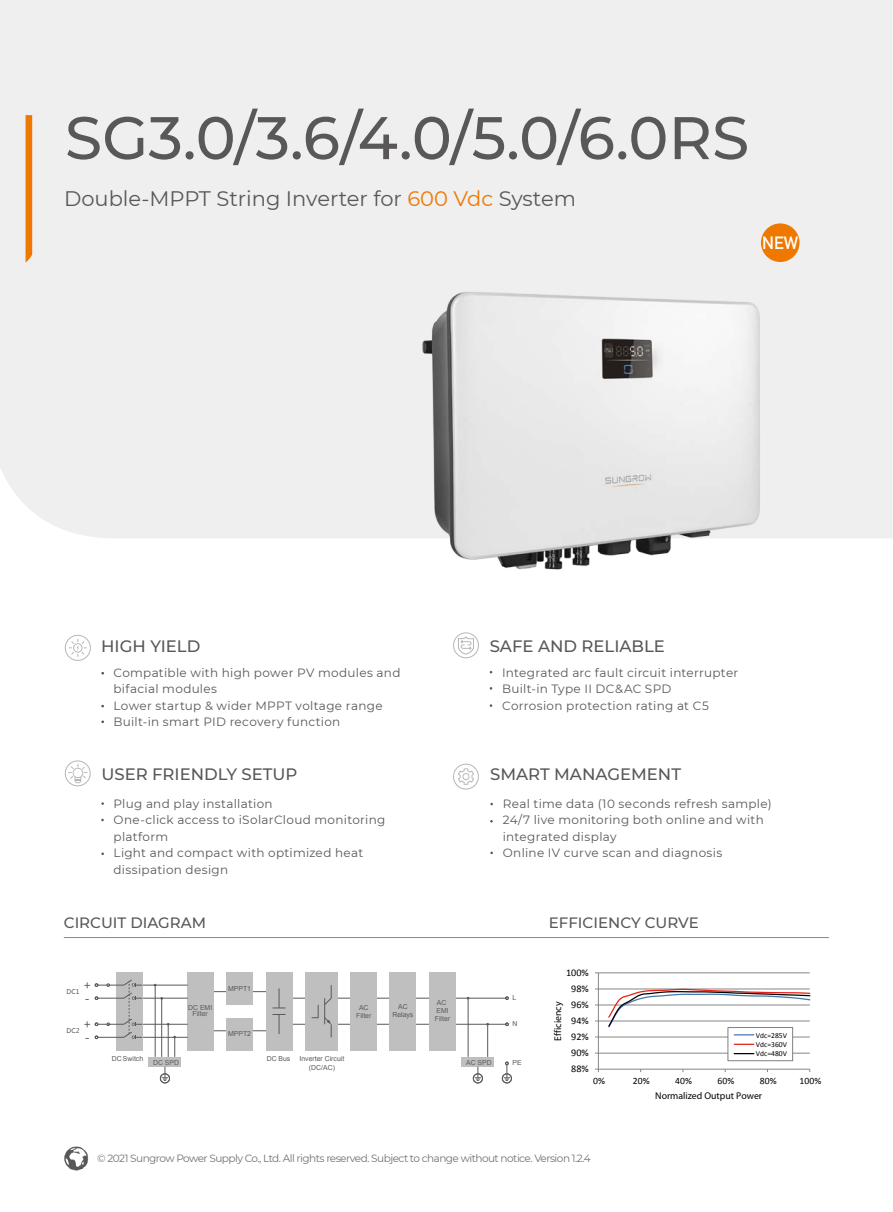
<style>
.page{position:relative;width:893px;height:1212px;background:#fff}
.page>*{position:absolute;margin:0;border:0;box-sizing:border-box;transform-origin:0 0}
.t1{font:500 60px "Montserrat";color:#595757}
.t2{font:21px "Montserrat";color:#595757}
.t3{font:700 17.4px "DIN Alternate";color:#fff}
.t4{font:500 16.5px "Montserrat";color:#595757}
.t5{font:500 15px "Montserrat";color:#595757}
.t6{font:12px/16.5px "Montserrat";letter-spacing:.025em;color:#595757}
.t7{font:11.4px "Microsoft Ya Hei";color:#595959}
.t8{font:10.5px "Montserrat";letter-spacing:-.05em;color:#727171}
.t9{font:10.2px "Calibri";color:#000}
.t10{font:800 9.75px "Helvetica Neue LT Std";color:#040000}
.t11{font:9.6px "Calibri";letter-spacing:.005em;color:#000}
.t12{font:7.65px/9.3px "Calibri";color:#000;text-align:justify}
.t13{font:6.9px/7.8px "Arial";color:#595959;text-align:center}
.t14{font:6.45px "Microsoft Ya Hei";color:#595959}
.s1{color:#ee7800}
</style>
<div class="page">
<img style="left:64px;top:1146px;width:25px;height:25px">
<hr style="left:292px;top:1024px;width:214px;height:1px;background:#595959">
<hr style="left:292px;top:998px;width:214px;height:1px;background:#595959">
<hr style="left:214px;top:1030px;width:52px;height:1px;background:#595959">
<hr style="left:214px;top:991px;width:52px;height:1px;background:#595959">
<div style="left:305px;top:972px;width:33px;height:78px;background:#bfbfbf"></div>
<div style="left:188px;top:972px;width:26px;height:78px;background:#bfbfbf"></div>
<div style="left:227px;top:972px;width:26px;height:33px;background:#bfbfbf"></div>
<div style="left:227px;top:1018px;width:26px;height:32px;background:#bfbfbf"></div>
<div style="left:266px;top:972px;width:26px;height:78px;background:#bfbfbf"></div>
<svg style="left:273px;top:988px;width:13px;height:46px"></svg>
<svg style="left:311px;top:985px;width:21px;height:52px"></svg>
<div style="left:351px;top:972px;width:26px;height:78px;background:#bfbfbf"></div>
<div style="left:390px;top:972px;width:26px;height:78px;background:#bfbfbf"></div>
<hr style="left:98px;top:985px;width:90px;height:1px;background:#595959">
<hr style="left:98px;top:998px;width:90px;height:1px;background:#595959">
<hr style="left:98px;top:1037px;width:90px;height:1px;background:#595959">
<hr style="left:98px;top:1024px;width:90px;height:1px;background:#595959">
<svg style="left:95px;top:996px;width:3px;height:4px"></svg>
<div style="left:429px;top:972px;width:26px;height:78px;background:#bfbfbf"></div>
<div style="left:462px;top:1057px;width:32px;height:9px;background:#bfbfbf"></div>
<hr style="left:487px;top:1024px;width:1px;height:33px;background:#595959">
<hr style="left:468px;top:998px;width:1px;height:59px;background:#595959">
<div style="left:473px;top:1073px;width:10px;height:10px;border:1px solid #595959;border-radius:50%"></div>
<svg style="left:475px;top:1066px;width:6px;height:15px"></svg>
<div style="left:502px;top:1073px;width:10px;height:10px;border:1px solid #595959;border-radius:50%"></div>
<svg style="left:504px;top:1062px;width:6px;height:19px"></svg>
<div style="left:149px;top:1057px;width:32px;height:9px;background:#bfbfbf"></div>
<hr style="left:168px;top:1024px;width:1px;height:33px;background:#595959">
<svg style="left:173px;top:1036px;width:3px;height:21px"></svg>
<hr style="left:161px;top:998px;width:1px;height:59px;background:#595959">
<hr style="left:155px;top:985px;width:1px;height:72px;background:#595959">
<div style="left:160px;top:1073px;width:10px;height:10px;border:1px solid #595959;border-radius:50%"></div>
<svg style="left:162px;top:1066px;width:6px;height:15px"></svg>
<div style="left:116px;top:972px;width:26px;height:78px;background:#bfbfbf"></div>
<svg style="left:116px;top:979px;width:26px;height:60px"></svg>
<hr style="left:598px;top:972px;width:212px;height:1px;background:#868686">
<hr style="left:598px;top:988px;width:212px;height:1px;background:#868686">
<hr style="left:598px;top:1004px;width:212px;height:1px;background:#868686">
<hr style="left:598px;top:1021px;width:212px;height:1px;background:#868686">
<hr style="left:598px;top:1037px;width:212px;height:1px;background:#868686">
<hr style="left:598px;top:1053px;width:212px;height:1px;background:#868686">
<hr style="left:598px;top:973px;width:1px;height:96px;background:#868686">
<hr style="left:598px;top:1069px;width:212px;height:1px;background:#868686">
<svg style="left:607px;top:988px;width:204px;height:40px"></svg>
<div style="left:728px;top:1027px;width:65px;height:34px;background:#fff"></div>
<div style="left:728px;top:1027px;width:65px;height:34px;border:1px solid #7f7f7f"></div>
<svg style="left:734px;top:1034px;width:20px;height:1px"></svg>
<svg style="left:734px;top:1044px;width:20px;height:1px"></svg>
<svg style="left:734px;top:1053px;width:20px;height:1px"></svg>
<hr style="left:64px;top:937px;width:765px;height:1px;background:#898989">
<div style="left:0;top:0;width:893px;height:538px;background:#efefef"></div>
<svg style="left:26px;top:115px;width:6px;height:147px"></svg>
<img style="left:408px;top:275px;width:369px;height:295px">
<svg style="left:68px;top:638px;width:19px;height:19px"></svg>
<div style="left:65px;top:635px;width:26px;height:26px;border:1px solid #b5b6b6;border-radius:50%"></div>
<div style="left:65px;top:760px;width:26px;height:26px;border:1px solid #b5b6b6;border-radius:50%"></div>
<svg style="left:68px;top:763px;width:19px;height:20px"></svg>
<div style="left:453px;top:632px;width:26px;height:26px;border:1px solid #b5b6b6;border-radius:50%"></div>
<svg style="left:458px;top:636px;width:16px;height:19px"></svg>
<div style="left:453px;top:764px;width:26px;height:25px;border:1px solid #b5b6b6;border-radius:50%"></div>
<svg style="left:458px;top:768px;width:16px;height:17px"></svg>
<div style="left:761px;top:223px;width:38px;height:39px;background:#ee7800;border-radius:50%"></div>
<h1 class="t1" style="left:65px;top:96px;width:686px">SG3.0/3.6/4.0/5.0/6.0RS</h1>
<h2 class="t2" style="left:64px;top:184px;width:513px">Double-MPPT String Inverter for <span class="s1">600 Vdc</span> System</h2>
<h3 class="t3" style="left:762px;top:230px;width:38px">NEW</h3>
<h3 class="t4" style="left:101px;top:635px;width:101px">HIGH YIELD</h3>
<h3 class="t4" style="left:490px;top:635px;width:177px">SAFE AND RELIABLE</h3>
<p class="t6" style="left:113px;top:664px;width:288px">Compatible with high power PV modules and bifacial modules<br>Lower startup &amp; wider MPPT voltage range Built-in smart PID recovery function</p>
<p class="t6" style="left:502px;top:664px;width:238px">Integrated arc fault circuit interrupter<br>Built-in Type II DC&amp;AC SPD<br>Corrosion protection rating at C5</p>
<h3 class="t4" style="left:101px;top:763px;width:197px">USER FRIENDLY SETUP</h3>
<h3 class="t4" style="left:490px;top:763px;width:192px">SMART MANAGEMENT</h3>
<p class="t6" style="left:114px;top:794px;width:273px">Plug and play installation<br>One-click access to iSolarCloud monitoring platform<br>Light and compact with optimized heat dissipation design</p>
<p class="t6" style="left:503px;top:795px;width:270px">Real time data (10 seconds refresh sample)<br>24/7 live monitoring both online and with integrated display<br>Online IV curve scan and diagnosis</p>
<p class="t5" style="left:64px;top:912px;width:144px">CIRCUIT DIAGRAM</p>
<p class="t5" style="left:549px;top:912px;width:151px">EFFICIENCY CURVE</p>
<p class="t7" style="left:83px;top:977px;width:10px">+</p>
<p class="t7" style="left:83px;top:1016px;width:10px">+</p>
<p class="t14" style="left:67px;top:987px;width:14px">DC1</p>
<p class="t14" style="left:67px;top:1026px;width:14px">DC2</p>
<p class="t7" style="left:85px;top:991px;width:6px">-</p>
<p class="t7" style="left:85px;top:1030px;width:6px">-</p>
<p class="t13" style="left:188px;top:1004px;width:26px;line-height:6.6px">DC EMI<br>Filter</p>
<p class="t13" style="left:112px;top:1055px;width:33px">DC Switch</p>
<p class="t13" style="left:153px;top:1058px;width:27px">DC SPD</p>
<p class="t13" style="left:228px;top:985px;width:24px">MPPT1</p>
<p class="t13" style="left:228px;top:1029px;width:24px">MPPT2</p>
<p class="t13" style="left:356px;top:1003px;width:17px">AC<br>Filter</p>
<p class="t13" style="left:267px;top:1055px;width:25px">DC Bus</p>
<p class="t13" style="left:300px;top:1055px;width:46px;line-height:8.2px">Inverter Circuit (DC/AC)</p>
<p class="t13" style="left:392px;top:1003px;width:23px">AC<br>Relays</p>
<p class="t13" style="left:435px;top:999px;width:17px;text-align:left">AC<br>EMI<br>Filter</p>
<p class="t13" style="left:466px;top:1058px;width:27px">AC SPD</p>
<p class="t13" style="left:513px;top:993px;width:5px">L</p>
<p class="t13" style="left:513px;top:1020px;width:6px">N</p>
<p class="t13" style="left:513px;top:1059px;width:11px">PE</p>
<p class="t9" style="left:566px;top:966px;width:24px">100%</p>
<p class="t10" style="left:553px;top:1041px;width:40px;rotate:-90deg">Efficiency</p>
<p class="t9" style="left:571px;top:982px;width:19px">98%</p>
<p class="t9" style="left:571px;top:998px;width:19px">96%</p>
<p class="t9" style="left:571px;top:1014px;width:19px">94%</p>
<p class="t12" style="left:756px;top:1030px;width:33px">Vdc=285V Vdc=360V Vdc=480V</p>
<p class="t10" style="left:655px;top:1091px;width:108px">Normalized Output Power</p>
<p class="t9" style="left:571px;top:1030px;width:19px">92%</p>
<p class="t9" style="left:571px;top:1046px;width:19px">90%</p>
<p class="t9" style="left:571px;top:1062px;width:19px">88%</p>
<p class="t11" style="left:593px;top:1074px;width:13px">0%</p>
<p class="t11" style="left:633px;top:1074px;width:18px">20%</p>
<p class="t11" style="left:675px;top:1074px;width:18px">40%</p>
<p class="t11" style="left:718px;top:1074px;width:18px">60%</p>
<p class="t11" style="left:760px;top:1074px;width:18px">80%</p>
<p class="t11" style="left:800px;top:1074px;width:23px">100%</p>
<p class="t8" style="left:97px;top:1151px;width:495px">© 2021 Sungrow Power Supply Co., Ltd. All rights reserved. Subject to change without notice. Version 1.2.4</p>
</div>
